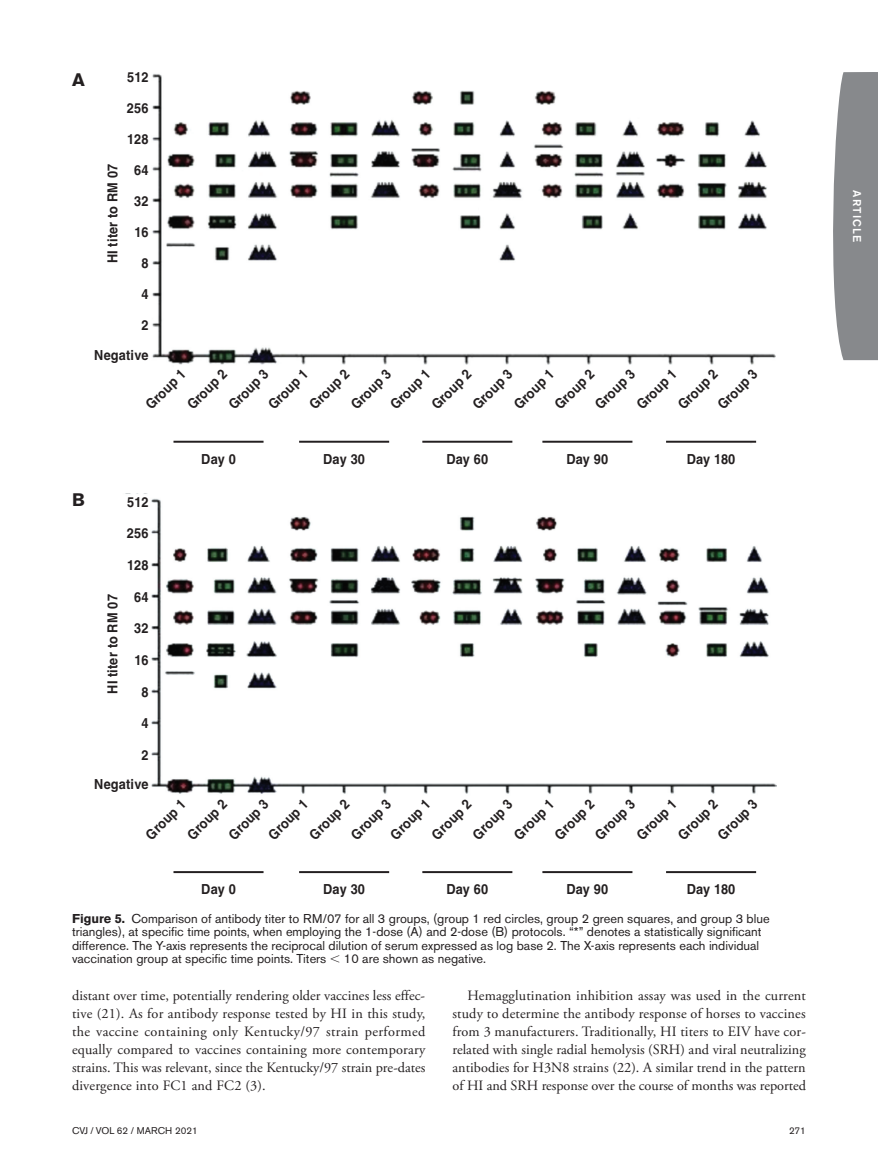
<style>
.page{position:relative;width:878px;height:1175px;background:#fff}
.page>*{position:absolute;margin:0;border:0;box-sizing:border-box;transform-origin:0 0}
.t1{font:700 18px "Akzidenz Grotesk BE";color:#231f20}
.t2{font:14.25px/18px "Adobe Garamond Pro";color:#231f20;text-align:justify}
.t3{font:700 13.8px/29.1px "Helvetica LT Std";letter-spacing:.015em;color:#231f20;text-align:right;scale:.92 1}
.t4{font:12.75px/13.5px "Akzidenz Grotesk BE";color:#231f20}
.t5{font:500 11.25px "Akzidenz Grotesk BE";letter-spacing:.115em;color:#fff}
.t6{font:9.75px "Akzidenz Grotesk BE";color:#231f20}
.s1{font-weight:700}
.s2{font-family:"Mathematical Pi One"}
</style>
<div class="page">
<svg style="left:833px;top:72px;width:45px;height:288px;background:#919396"></svg>
<img style="left:152px;top:74px;width:623px;height:370px">
<hr style="left:173px;top:441px;width:90px;height:2px;background:#231f20">
<hr style="left:299px;top:441px;width:90px;height:2px;background:#231f20">
<hr style="left:422px;top:441px;width:90px;height:2px;background:#231f20">
<hr style="left:542px;top:441px;width:90px;height:2px;background:#231f20">
<hr style="left:666px;top:441px;width:90px;height:2px;background:#231f20">
<img style="left:125px;top:493px;width:651px;height:381px">
<hr style="left:173px;top:871px;width:90px;height:2px;background:#231f20">
<hr style="left:299px;top:871px;width:90px;height:2px;background:#231f20">
<hr style="left:422px;top:871px;width:90px;height:2px;background:#231f20">
<hr style="left:542px;top:871px;width:90px;height:2px;background:#231f20">
<hr style="left:666px;top:871px;width:90px;height:2px;background:#231f20">
<p class="t1" style="left:72px;top:69px;width:14px">A</p>
<p class="t3" style="left:127px;top:62px;width:25px">512</p>
<p class="t3" style="left:127px;top:93px;width:25px">256</p>
<p class="t3" style="left:127px;top:124px;width:25px">128</p>
<p class="t3" style="left:134px;top:155px;width:17px">64</p>
<p class="t3" style="left:134px;top:186px;width:17px">32</p>
<p class="t3" style="left:134px;top:217px;width:17px">16</p>
<p class="t3" style="left:141px;top:248px;width:9px">8</p>
<p class="t3" style="left:141px;top:279px;width:9px">4</p>
<p class="t3" style="left:141px;top:310px;width:9px">2</p>
<p class="t3" style="left:94px;top:340px;width:60px">Negative</p>
<p class="t3" style="left:98px;top:263px;width:110px;rotate:-90deg">HI titer to RM 07</p>
<p class="t3" style="left:138px;top:396px;width:56px;rotate:-45deg">Group 1</p>
<p class="t3" style="left:179px;top:396px;width:56px;rotate:-45deg">Group 2</p>
<p class="t3" style="left:220px;top:396px;width:56px;rotate:-45deg">Group 3</p>
<p class="t3" style="left:260px;top:396px;width:56px;rotate:-45deg">Group 1</p>
<p class="t3" style="left:301px;top:396px;width:56px;rotate:-45deg">Group 2</p>
<p class="t3" style="left:343px;top:396px;width:56px;rotate:-45deg">Group 3</p>
<p class="t3" style="left:382px;top:396px;width:56px;rotate:-45deg">Group 1</p>
<p class="t3" style="left:423px;top:396px;width:56px;rotate:-45deg">Group 2</p>
<p class="t3" style="left:464px;top:396px;width:56px;rotate:-45deg">Group 3</p>
<p class="t3" style="left:506px;top:396px;width:56px;rotate:-45deg">Group 1</p>
<p class="t3" style="left:546px;top:396px;width:56px;rotate:-45deg">Group 2</p>
<p class="t3" style="left:587px;top:396px;width:56px;rotate:-45deg">Group 3</p>
<p class="t3" style="left:628px;top:396px;width:56px;rotate:-45deg">Group 1</p>
<p class="t3" style="left:670px;top:396px;width:56px;rotate:-45deg">Group 2</p>
<p class="t3" style="left:709px;top:396px;width:56px;rotate:-45deg">Group 3</p>
<p class="t1" style="left:72px;top:489px;width:14px">B</p>
<p class="t3" style="left:127px;top:487px;width:25px">512</p>
<p class="t3" style="left:127px;top:518px;width:25px">256</p>
<p class="t3" style="left:127px;top:550px;width:25px">128</p>
<p class="t3" style="left:134px;top:582px;width:17px">64</p>
<p class="t3" style="left:134px;top:613px;width:17px">32</p>
<p class="t3" style="left:134px;top:645px;width:17px">16</p>
<p class="t3" style="left:141px;top:677px;width:9px">8</p>
<p class="t3" style="left:141px;top:708px;width:9px">4</p>
<p class="t3" style="left:94px;top:740px;width:60px">2<br>Negative</p>
<p class="t3" style="left:98px;top:694px;width:110px;rotate:-90deg">HI titer to RM 07</p>
<p class="t3" style="left:201px;top:444px;width:39px">Day 0</p>
<p class="t3" style="left:323px;top:444px;width:47px">Day 30</p>
<p class="t3" style="left:446px;top:444px;width:47px">Day 60</p>
<p class="t3" style="left:566px;top:444px;width:47px">Day 90</p>
<p class="t3" style="left:686px;top:444px;width:54px">Day 180</p>
<p class="t3" style="left:138px;top:826px;width:56px;rotate:-45deg">Group 1</p>
<p class="t3" style="left:179px;top:826px;width:56px;rotate:-45deg">Group 2</p>
<p class="t3" style="left:220px;top:826px;width:56px;rotate:-45deg">Group 3</p>
<p class="t3" style="left:260px;top:826px;width:56px;rotate:-45deg">Group 1</p>
<p class="t3" style="left:301px;top:826px;width:56px;rotate:-45deg">Group 2</p>
<p class="t3" style="left:343px;top:826px;width:56px;rotate:-45deg">Group 3</p>
<p class="t3" style="left:382px;top:826px;width:56px;rotate:-45deg">Group 1</p>
<p class="t3" style="left:423px;top:826px;width:56px;rotate:-45deg">Group 2</p>
<p class="t3" style="left:464px;top:826px;width:56px;rotate:-45deg">Group 3</p>
<p class="t3" style="left:506px;top:826px;width:56px;rotate:-45deg">Group 1</p>
<p class="t3" style="left:546px;top:826px;width:56px;rotate:-45deg">Group 2</p>
<p class="t3" style="left:587px;top:826px;width:56px;rotate:-45deg">Group 3</p>
<p class="t3" style="left:628px;top:826px;width:56px;rotate:-45deg">Group 1</p>
<p class="t3" style="left:670px;top:826px;width:56px;rotate:-45deg">Group 2</p>
<p class="t3" style="left:709px;top:826px;width:56px;rotate:-45deg">Group 3</p>
<p class="t3" style="left:201px;top:874px;width:39px">Day 0</p>
<p class="t3" style="left:323px;top:874px;width:47px">Day 30</p>
<p class="t3" style="left:446px;top:874px;width:47px">Day 60</p>
<p class="t3" style="left:566px;top:874px;width:47px">Day 90</p>
<p class="t3" style="left:686px;top:874px;width:54px">Day 180</p>
<p class="t4" style="left:72px;top:911px;width:699px"><span class="s1">Figure 5.</span> Comparison of antibody titer to RM/07 for all 3 groups, (group 1 red circles, group 2 green squares, and group 3 blue triangles), at specific time points, when employing the 1-dose (A) and 2-dose (B) protocols. “*” denotes a statistically significant difference. The Y-axis represents the reciprocal dilution of serum expressed as log base 2. The X-axis represents each individual vaccination group at specific time points. Titers <span class="s2">,</span> 10 are shown as negative.</p>
<p class="t2" style="left:72px;top:987px;width:355px">distant over time, potentially rendering older vaccines less effec&shy;tive (21). As for antibody response tested by HI in this study, the vaccine containing only Kentucky/97 strain performed equally compared to vaccines containing more contemporary strains. This was relevant, since the Kentucky/97 strain pre-dates divergence into FC1 and FC2 (3).</p>
<p class="t2" style="left:452px;top:987px;width:355px;text-indent:15px">Hemagglutination inhibition assay was used in the current study to determine the antibody response of horses to vaccines from 3 manufacturers. Traditionally, HI titers to EIV have cor&shy;related with single radial hemolysis (SRH) and viral neutralizing antibodies for H3N8 strains (22). A similar trend in the pattern of HI and SRH response over the course of months was reported</p>
<p class="t6" style="left:72px;top:1125px;width:127px">CVJ / VOL 62 / MARCH 2021</p>
<p class="t6" style="left:789px;top:1125px;width:18px">271</p>
<p class="t5" style="left:864px;top:190px;width:54px;rotate:90deg">ARTICLE</p>
</div>
